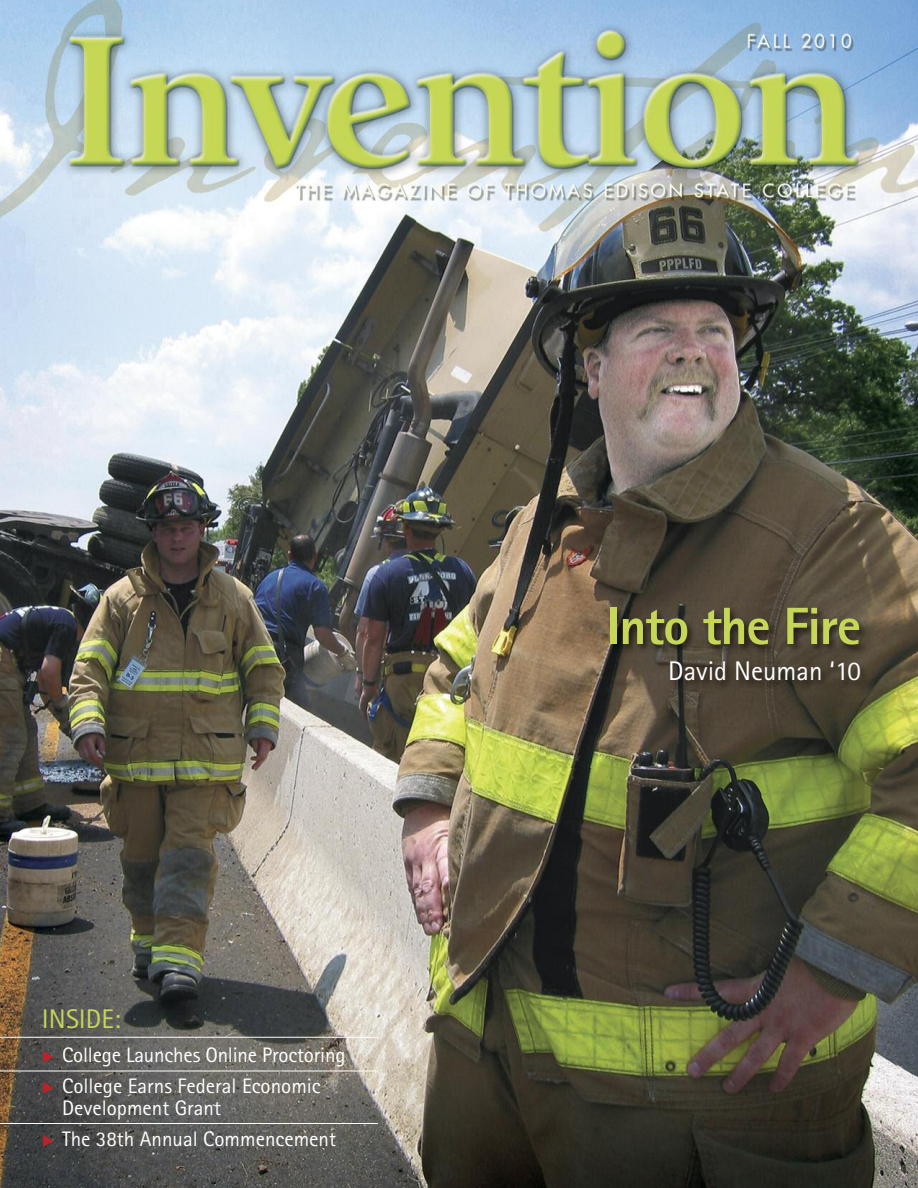
<style>
.page{position:relative;width:918px;height:1188px;background:#fff}
.page>*{position:absolute;margin:0;border:0;box-sizing:border-box;transform-origin:0 0}
.t1{font:800 52.5px "Rotis Sans Serif";letter-spacing:-.025em;color:#c6d659}
.t2{font:27px "Rotis Sans Serif";color:#fff}
.t3{font:27px "Rotis Sans Serif";color:#c6d659}
.t4{font:21px/22.5px "Rotis Sans Serif";color:#fff}
.s1{font-family:"European Pi Three";font-size:15px;color:#ba2329}
</style>
<div class="page">
<img style="left:0;top:0;width:918px;height:1188px">
<hr style="left:0;top:1037px;width:378px;height:1px;background:#fff">
<hr style="left:0;top:1071px;width:378px;height:1px;background:#fff">
<hr style="left:0;top:1123px;width:378px;height:1px;background:#fff">
<img style="left:546px;top:594px;width:363px;height:174px">
<p class="t3" style="left:42px;top:1010px;width:80px">INSIDE:</p>
<p class="t4" style="left:42px;top:1045px;width:305px"><span class="s1">-</span> College Launches Online Proctoring</p>
<p class="t4" style="left:62px;top:1076px;width:260px;text-indent:-20px"><span class="s1">-</span> College Earns Federal Economic<br>Development Grant</p>
<p class="t4" style="left:42px;top:1130px;width:296px"><span class="s1">-</span> The 38th Annual Commencement</p>
<h1 class="t1" style="left:607px;top:608px;width:256px">Into the Fire</h1>
<p class="t2" style="left:668px;top:661px;width:194px">David Neuman ‘10</p>
</div>
